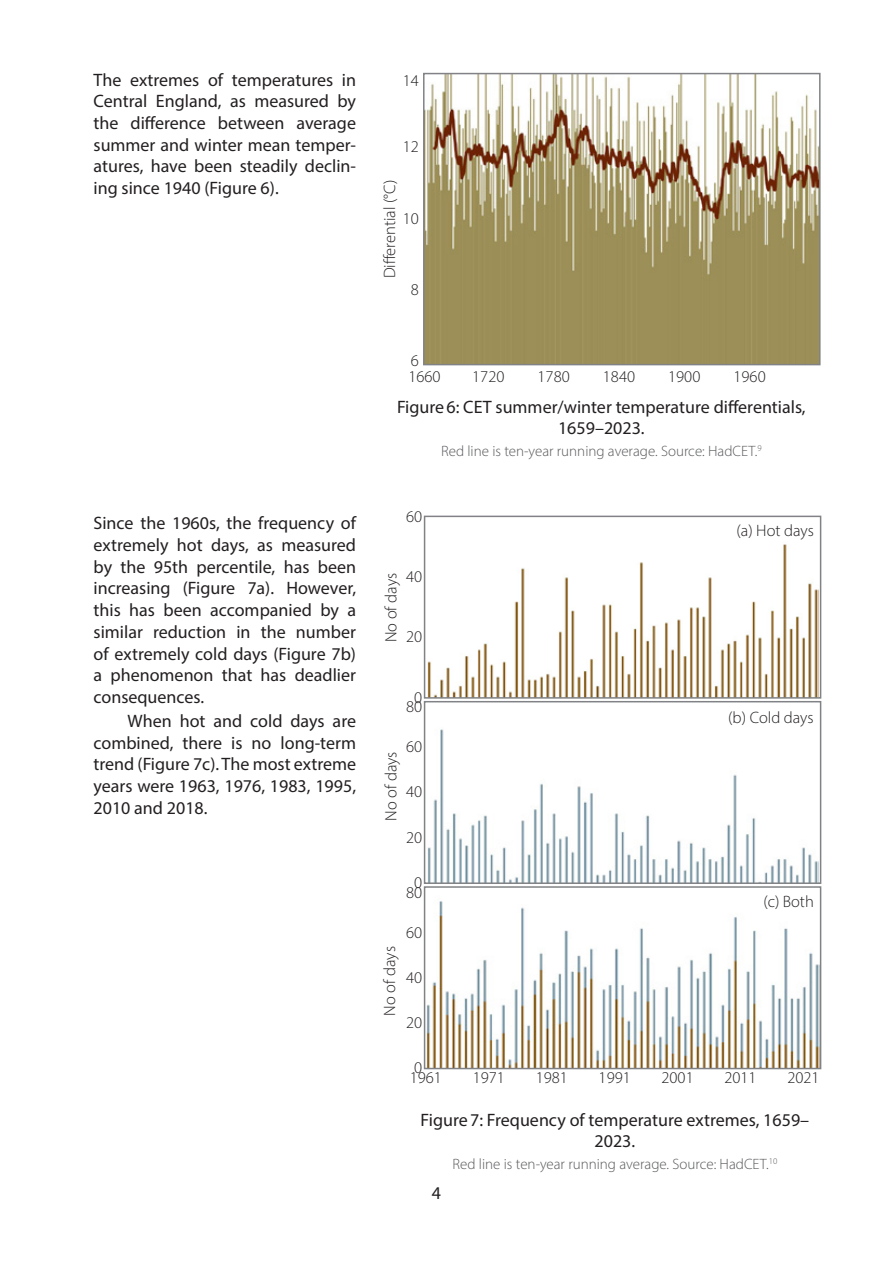
<style>
.page{position:relative;width:893px;height:1263px;background:#fff}
.page>*{position:absolute;margin:0;border:0;box-sizing:border-box;transform-origin:0 0}
.First{font:18px/21.8px "Myriad Pro";color:#231f20;text-align:center}
.Body{font:18px/21.8px "Myriad Pro";color:#231f20;text-align:justify}
.Figure_label{font:300 16.5px "Myriad Pro";color:#231f20}
.Figure_legend{font:300 15px "Myriad Pro";color:#57585a}
</style>
<div class="page">
<img style="left:426px;top:76px;width:391px;height:286px">
<div style="left:423px;top:73px;width:397px;height:292px;border:2px solid #808285"></div>
<img style="left:427px;top:544px;width:391px;height:152px">
<div style="left:424px;top:516px;width:397px;height:183px;border:2px solid #808285"></div>
<img style="left:427px;top:729px;width:391px;height:152px">
<div style="left:424px;top:701px;width:397px;height:183px;border:2px solid #808285"></div>
<img style="left:427px;top:901px;width:391px;height:165px">
<div style="left:424px;top:886px;width:397px;height:183px;border:2px solid #808285"></div>
<p class="First" style="left:94px;top:69px;width:264px;text-align:justify">The extremes of temperatures in Central England, as measured by the difference between average summer and winter mean temper&shy;atures, have been steadily declin&shy;ing since 1940 (Figure 6).</p>
<p class="First" style="left:94px;top:512px;width:264px;text-align:justify">Since the 1960s, the frequency of extremely hot days, as measured by the 95th percentile, has been increasing (Figure 7a). However, this has been accompanied by a similar reduction in the number of extremely cold days (Figure 7b) a phenomenon that has deadlier consequences.</p>
<p class="Body" style="left:94px;top:710px;width:264px;text-indent:34px">When hot and cold days are combined, there is no long-term trend (Figure 7c). The most extreme years were 1963, 1976, 1983, 1995, 2010 and 2018.</p>
<p class="Figure_label" style="left:403px;top:70px;width:18px">14</p>
<p class="Figure_label" style="left:403px;top:137px;width:18px">12</p>
<p class="Figure_label" style="left:380px;top:278px;width:100px;rotate:-90deg">Differential (°C)</p>
<p class="Figure_label" style="left:403px;top:208px;width:18px">10</p>
<p class="Figure_label" style="left:411px;top:280px;width:10px">8</p>
<p class="Figure_label" style="left:411px;top:351px;width:10px">6</p>
<p class="Figure_label" style="left:408px;top:367px;width:34px">1660</p>
<p class="Figure_label" style="left:472px;top:367px;width:34px">1720</p>
<p class="Figure_label" style="left:538px;top:367px;width:34px">1780</p>
<p class="Figure_label" style="left:603px;top:367px;width:34px">1840</p>
<p class="Figure_label" style="left:668px;top:367px;width:34px">1900</p>
<p class="Figure_label" style="left:733px;top:367px;width:34px">1960</p>
<p class="First" style="left:397px;top:395px;width:410px">Figure6: CET summer/winter temperature differentials,<br>1659–2023.</p>
<p class="Figure_legend" style="left:441px;top:442px;width:322px">Red line is ten-year running average. Source: HadCET.<sup>9</sup></p>
<p class="Figure_label" style="left:406px;top:507px;width:18px">60</p>
<p class="Figure_label" style="left:406px;top:567px;width:18px">40</p>
<p class="Figure_label" style="left:381px;top:642px;width:71px;rotate:-90deg">No of days</p>
<p class="Figure_label" style="left:406px;top:627px;width:18px">20</p>
<p class="Figure_label" style="left:414px;top:687px;width:10px">0</p>
<p class="Figure_label" style="left:406px;top:697px;width:18px">80</p>
<p class="Figure_label" style="left:406px;top:737px;width:18px">60</p>
<p class="Figure_label" style="left:381px;top:821px;width:71px;rotate:-90deg">No of days</p>
<p class="Figure_label" style="left:406px;top:782px;width:18px">40</p>
<p class="Figure_label" style="left:406px;top:827px;width:18px">20</p>
<p class="Figure_label" style="left:414px;top:872px;width:10px">0</p>
<p class="Figure_label" style="left:406px;top:882px;width:18px">80</p>
<p class="Figure_label" style="left:406px;top:922px;width:18px">60</p>
<p class="Figure_label" style="left:380px;top:1016px;width:71px;rotate:-90deg">No of days</p>
<p class="Figure_label" style="left:406px;top:967px;width:18px">40</p>
<p class="Figure_label" style="left:406px;top:1012px;width:18px">20</p>
<p class="Figure_label" style="left:736px;top:520px;width:79px">(a) Hot days</p>
<p class="Figure_label" style="left:728px;top:707px;width:87px">(b) Cold days</p>
<p class="Figure_label" style="left:763px;top:891px;width:52px">(c) Both</p>
<p class="Figure_label" style="left:414px;top:1058px;width:10px">0</p>
<p class="Figure_label" style="left:410px;top:1067px;width:34px">1961</p>
<p class="Figure_label" style="left:473px;top:1067px;width:34px">1971</p>
<p class="Figure_label" style="left:536px;top:1067px;width:34px">1981</p>
<p class="Figure_label" style="left:599px;top:1067px;width:34px">1991</p>
<p class="Figure_label" style="left:661px;top:1067px;width:34px">2001</p>
<p class="Figure_label" style="left:724px;top:1067px;width:34px">2011</p>
<p class="Figure_label" style="left:787px;top:1067px;width:34px">2021</p>
<p class="First" style="left:421px;top:1108px;width:390px">Figure7: Frequency of temperature extremes, 1659–<br>2023.</p>
<p class="Figure_legend" style="left:452px;top:1155px;width:326px">Red line is ten-year running average. Source: HadCET.<sup>10</sup></p>
<p class="First" style="left:432px;top:1182px;width:11px">4</p>
</div>
